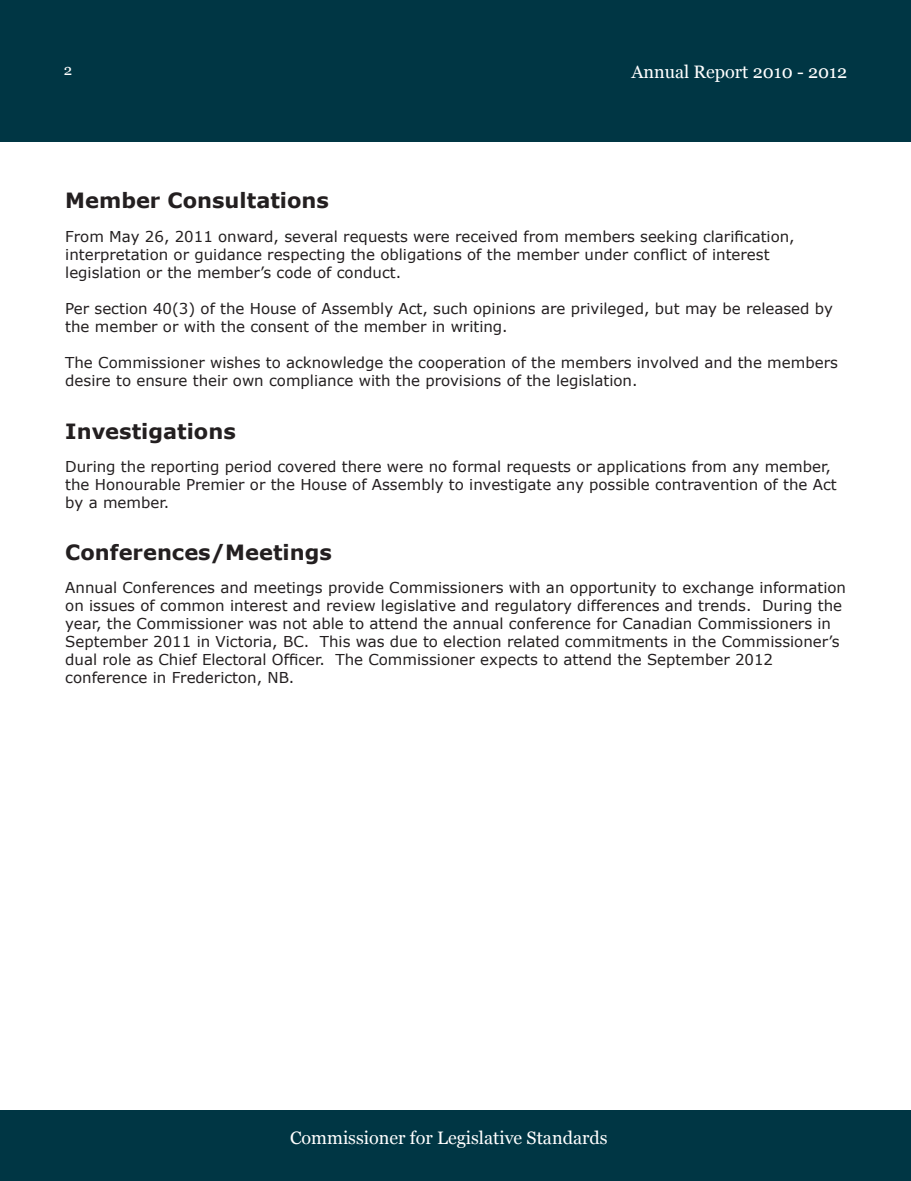
<style>
.page{position:relative;width:911px;height:1181px;background:#fff}
.page>*{position:absolute;margin:0;border:0;box-sizing:border-box;transform-origin:0 0}
.t1{font:700 21px "Verdana";color:#231f20}
.t2{font:18px "Georgia";color:#fff}
.t3{font:15px/18px "Verdana";color:#231f20}
.t4{font:15px "Georgia";color:#fff}
</style>
<div class="page">
<div style="left:0;top:0;width:911px;height:142px;background:#003644"></div>
<div style="left:0;top:1111px;width:911px;height:70px;background:#003644"></div>
<p class="t4" style="left:64px;top:61px;width:10px">2</p>
<p class="t2" style="left:631px;top:61px;width:217px">Annual Report 2010 - 2012</p>
<h1 class="t1" style="left:65px;top:186px;width:265px">Member Consultations</h1>
<p class="t3" style="left:65px;top:227px;width:731px">From May 26, 2011 onward, several requests were received from members seeking clarification, interpretation or guidance respecting the obligations of the member under conflict of interest legislation or the member’s code of conduct.</p>
<p class="t3" style="left:65px;top:299px;width:769px">Per section 40(3) of the House of Assembly Act, such opinions are privileged, but may be released by the member or with the consent of the member in writing.</p>
<p class="t3" style="left:65px;top:353px;width:774px">The Commissioner wishes to acknowledge the cooperation of the members involved and the members desire to ensure their own compliance with the provisions of the legislation.</p>
<h1 class="t1" style="left:65px;top:416px;width:172px">Investigations</h1>
<p class="t3" style="left:65px;top:457px;width:773px">During the reporting period covered there were no formal requests or applications from any member, the Honourable Premier or the House of Assembly to investigate any possible contravention of the Act by a member.</p>
<h1 class="t1" style="left:65px;top:537px;width:268px">Conferences/Meetings</h1>
<p class="t3" style="left:65px;top:579px;width:782px">Annual Conferences and meetings provide Commissioners with an opportunity to exchange information on issues of common interest and review legislative and regulatory differences and trends. During the year, the Commissioner was not able to attend the annual conference for Canadian Commissioners in September 2011 in Victoria, BC. This was due to election related commitments in the Commissioner’s dual role as Chief Electoral Officer. The Commissioner expects to attend the September 2012 conference in Fredericton, NB.</p>
<p class="t2" style="left:290px;top:1127px;width:319px">Commissioner for Legislative Standards</p>
</div>
